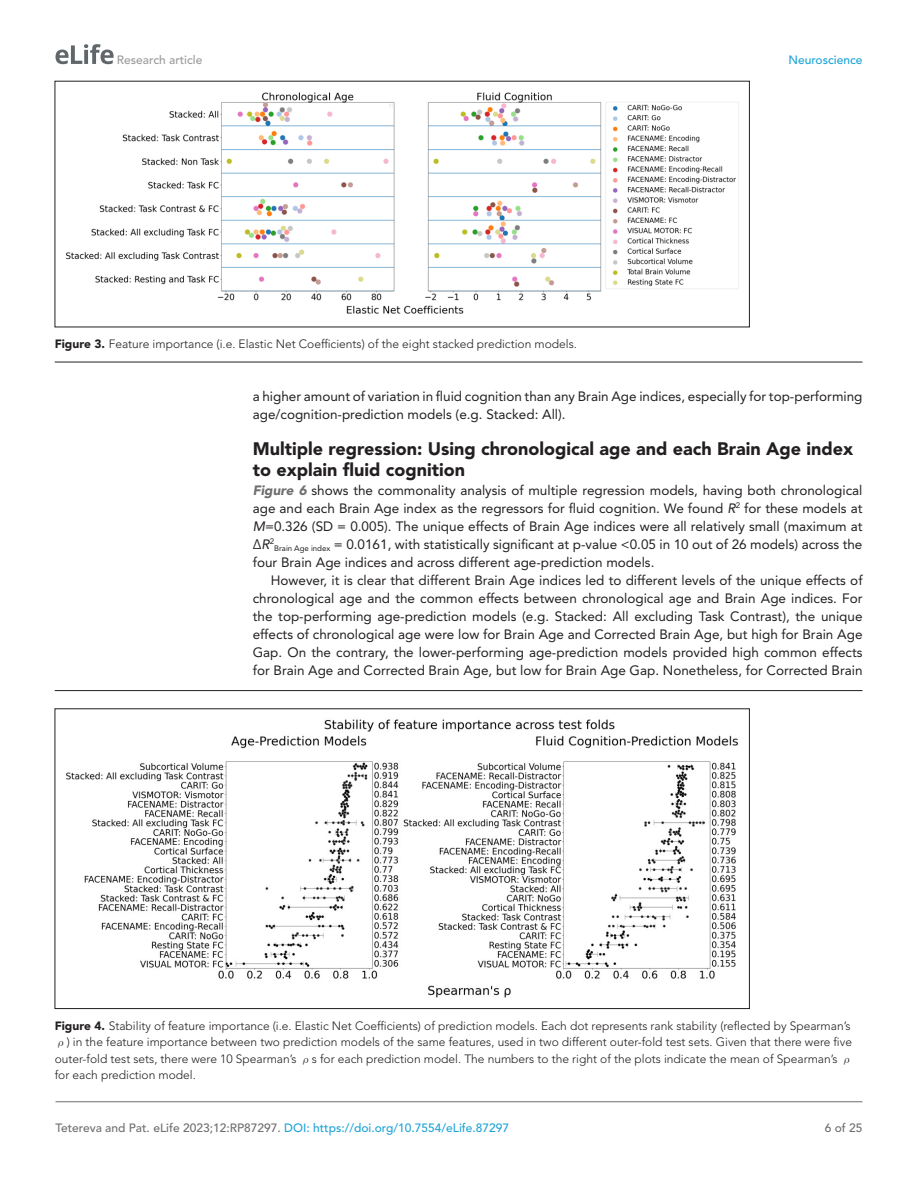
<style>
.page{position:relative;width:918px;height:1188px;background:#fff}
.page>*{position:absolute;margin:0;border:0;box-sizing:border-box;transform-origin:0 0}
.t1{font:900 18px/21px "Avenir LT Std";color:#231f20}
.t2{font:13.5px/18px "Avenir LT Std";color:#231f20;text-align:justify}
.t3{font:300 12px/16.5px "Avenir LT Std";color:#231f20}
.t4{font:500 12px "Avenir LT Std";color:#1ea4d7}
.t5{font:500 12px "Avenir LT Std";color:#9a9a9a}
.t6{font:500 12px "Avenir LT Std";color:#6e6e70}
.s1{font-weight:900}
.s2{font-weight:900;font-style:italic;color:#6e6e70}
.s3{font-style:italic}
.s4{font-family:"MS Mincho";font-weight:400}
.s5{color:#6e6e70}
</style>
<div class="page">
<svg style="left:56px;top:44px;width:58px;height:20px"></svg>
<hr style="left:56px;top:1101px;width:806px;height:1px;background:#6e6e70">
<hr style="left:55px;top:362px;width:807px;height:1px;background:#231f20">
<img style="left:66px;top:92px;width:673px;height:222px">
<hr style="left:55px;top:690px;width:807px;height:1px;background:#231f20">
<img style="left:66px;top:719px;width:672px;height:279px">
<p class="t5" style="left:117px;top:53px;width:87px">Research article</p>
<p class="t4" style="left:788px;top:53px;width:76px">Neuroscience</p>
<p class="t3" style="left:55px;top:336px;width:524px"><span class="s1">Figure 3.</span> Feature importance (i.e. Elastic Net Coefficients) of the eight stacked prediction models.</p>
<p class="t2" style="left:253px;top:387px;width:611px">a higher amount of variation in fluid cognition than any Brain Age indices, especially for top-performing age/cognition-prediction models (e.g. Stacked: All).</p>
<h1 class="t1" style="left:253px;top:438px;width:602px">Multiple regression: Using chronological age and each Brain Age index to explain fluid cognition</h1>
<p class="t2" style="left:253px;top:482px;width:611px"><span class="s2">Figure 6</span> shows the commonality analysis of multiple regression models, having both chronological age and each Brain Age index as the regressors for fluid cognition. We found <span class="s3">R</span><sup>2</sup> for these models at <span class="s3">M</span>=0.326 (SD = 0.005). The unique effects of Brain Age indices were all relatively small (maximum at Δ<span class="s3">R</span><sup>2</sup><sub>Brain</sub> <sub>Age</sub> <sub>index</sub> = 0.0161, with statistically significant at p-value &lt;0.05 in 10 out of 26 models) across the four Brain Age indices and across different age-prediction models.</p>
<p class="t2" style="left:253px;top:572px;width:611px;text-indent:18px">However, it is clear that different Brain Age indices led to different levels of the unique effects of chronological age and the common effects between chronological age and Brain Age indices. For the top-performing age-prediction models (e.g. Stacked: All excluding Task Contrast), the unique effects of chronological age were low for Brain Age and Corrected Brain Age, but high for Brain Age Gap. On the contrary, the lower-performing age-prediction models provided high common effects for Brain Age and Corrected Brain Age, but low for Brain Age Gap. Nonetheless, for Corrected Brain</p>
<p class="t3" style="left:55px;top:1017px;width:800px"><span class="s1">Figure 4.</span> Stability of feature importance (i.e. Elastic Net Coefficients) of prediction models. Each dot represents rank stability (reflected by Spearman’s <span class="s4">ρ</span>) in the feature importance between two prediction models of the same features, used in two different outer-fold test sets. Given that there were five outer-fold test sets, there were 10 Spearman’s <span class="s4">ρ</span>s for each prediction model. The numbers to the right of the plots indicate the mean of Spearman’s <span class="s4">ρ </span>for each prediction model.</p>
<p class="t4" style="left:56px;top:1121px;width:455px"><span class="s5">Tetereva and Pat. eLife 2023;12:RP87297.</span> DOI: https://doi.org/10.7554/eLife.87297</p>
<p class="t6" style="left:825px;top:1121px;width:39px">6 of 25</p>
</div>
